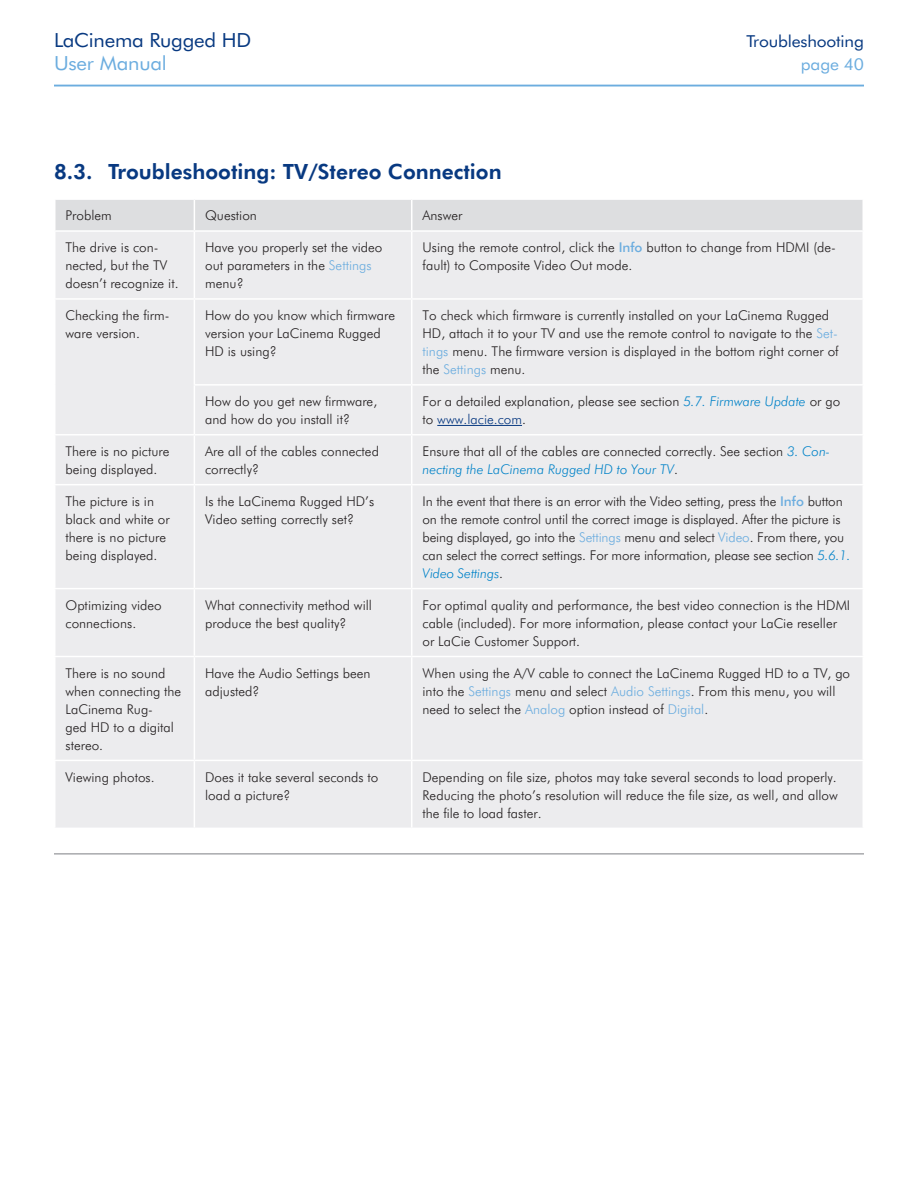
<style>
.page{position:relative;width:918px;height:1188px;background:#fff}
.page>*{position:absolute;margin:0;border:0;box-sizing:border-box;transform-origin:0 0}
._1_1_Heading{font:800 21px "Futura BT";color:#083981}
.t1{font:19.5px "Futura BT";letter-spacing:-.01em;color:#083981;scale:1.05 1}
.t2{font:19.5px "Futura BT";letter-spacing:-.01em;color:#6caddf;scale:1.05 1}
.t3{font:16.5px "Futura BT";letter-spacing:-.01em;color:#083981;scale:1.05 1}
.t4{font:16.5px "Futura BT";letter-spacing:-.01em;color:#6caddf;scale:1.05 1}
.t5{font:300 13.5px/18px "Futura BT";color:#231f20}
.s1{color:#6caddf}
.s2{font-weight:500;color:#6caddf}
.s3{font-style:italic;color:#0082c8}
.s4{color:#083981}
</style>
<div class="page">
<hr style="left:54px;top:85px;width:810px;height:1px;background:#6caddf">
<hr style="left:54px;top:853px;width:810px;height:2px;background:#a8a9ad">
<div style="left:56px;top:200px;width:806px;height:30px;background:#dddee0"></div>
<div style="left:56px;top:232px;width:806px;height:596px;background:#ececee"></div>
<hr style="left:194px;top:200px;width:1px;height:30px;background:#fff">
<hr style="left:411px;top:200px;width:1px;height:30px;background:#fff">
<hr style="left:54px;top:298px;width:140px;height:2px;background:#fff">
<hr style="left:194px;top:232px;width:1px;height:66px;background:#fff">
<hr style="left:194px;top:300px;width:1px;height:84px;background:#fff">
<hr style="left:194px;top:298px;width:218px;height:2px;background:#fff">
<hr style="left:411px;top:232px;width:1px;height:66px;background:#fff">
<hr style="left:411px;top:300px;width:1px;height:84px;background:#fff">
<hr style="left:412px;top:298px;width:452px;height:2px;background:#fff">
<hr style="left:194px;top:386px;width:1px;height:48px;background:#fff">
<hr style="left:194px;top:384px;width:218px;height:2px;background:#fff">
<hr style="left:411px;top:386px;width:1px;height:48px;background:#fff">
<hr style="left:412px;top:384px;width:452px;height:2px;background:#fff">
<hr style="left:54px;top:434px;width:140px;height:2px;background:#fff">
<hr style="left:194px;top:436px;width:1px;height:48px;background:#fff">
<hr style="left:194px;top:434px;width:218px;height:2px;background:#fff">
<hr style="left:411px;top:436px;width:1px;height:48px;background:#fff">
<hr style="left:412px;top:434px;width:452px;height:2px;background:#fff">
<hr style="left:54px;top:484px;width:140px;height:1px;background:#fff">
<hr style="left:194px;top:485px;width:1px;height:103px;background:#fff">
<hr style="left:194px;top:484px;width:218px;height:1px;background:#fff">
<hr style="left:411px;top:485px;width:1px;height:103px;background:#fff">
<hr style="left:412px;top:484px;width:452px;height:1px;background:#fff">
<hr style="left:54px;top:588px;width:140px;height:1px;background:#fff">
<hr style="left:194px;top:589px;width:1px;height:67px;background:#fff">
<hr style="left:194px;top:588px;width:218px;height:1px;background:#fff">
<hr style="left:411px;top:589px;width:1px;height:67px;background:#fff">
<hr style="left:412px;top:588px;width:452px;height:1px;background:#fff">
<hr style="left:54px;top:656px;width:140px;height:1px;background:#fff">
<hr style="left:194px;top:657px;width:1px;height:103px;background:#fff">
<hr style="left:194px;top:656px;width:218px;height:1px;background:#fff">
<hr style="left:411px;top:657px;width:1px;height:103px;background:#fff">
<hr style="left:412px;top:656px;width:452px;height:1px;background:#fff">
<hr style="left:54px;top:760px;width:140px;height:1px;background:#fff">
<hr style="left:194px;top:761px;width:1px;height:67px;background:#fff">
<hr style="left:194px;top:760px;width:218px;height:1px;background:#fff">
<hr style="left:411px;top:761px;width:1px;height:67px;background:#fff">
<hr style="left:412px;top:760px;width:452px;height:1px;background:#fff">
<hr style="left:437px;top:425px;width:85px;height:1px;background:#083981">
<h2 class="t1" style="left:54px;top:28px;width:189px">LaCinema Rugged HD</h2>
<p class="t3" style="left:746px;top:31px;width:114px">Troubleshooting</p>
<h2 class="t2" style="left:54px;top:52px;width:109px">User Manual</h2>
<p class="t4" style="left:801px;top:55px;width:62px">page 40</p>
<p class="_1_1_Heading" style="left:54px;top:159px;width:449px">8.3. Troubleshooting: TV/Stereo Connection</p>
<p class="t5" style="left:66px;top:206px;width:48px">Problem</p>
<p class="t5" style="left:205px;top:206px;width:53px">Question</p>
<p class="t5" style="left:423px;top:206px;width:41px">Answer</p>
<p class="t5" style="left:66px;top:238px;width:115px">The drive is con&shy;nected, but the TV doesn’t recognize it.</p>
<p class="t5" style="left:205px;top:238px;width:179px">Have you properly set the video out parameters in the <span class="s1">Settings </span>menu?</p>
<p class="t5" style="left:423px;top:238px;width:415px">Using the remote control, click the <span class="s2">Info</span> button to change from HDMI (de&shy;fault) to Composite Video Out mode.</p>
<p class="t5" style="left:66px;top:306px;width:106px">Checking the firm&shy;ware version.</p>
<p class="t5" style="left:205px;top:306px;width:191px">How do you know which firmware version your LaCinema Rugged<br>HD is using?</p>
<p class="t5" style="left:423px;top:306px;width:418px">To check which firmware is currently installed on your LaCinema Rugged HD, attach it to your TV and use the remote control to navigate to the <span class="s1">Set&shy;tings</span> menu. The firmware version is displayed in the bottom right corner of the <span class="s1">Settings</span> menu.</p>
<p class="t5" style="left:205px;top:392px;width:174px">How do you get new firmware, and how do you install it?</p>
<p class="t5" style="left:423px;top:392px;width:419px">For a detailed explanation, please see section <span class="s3">5.7. Firmware Update</span> or go to <span class="s4">www.lacie.com</span>.</p>
<p class="t5" style="left:66px;top:442px;width:105px">There is no picture being displayed.</p>
<p class="t5" style="left:205px;top:442px;width:175px">Are all of the cables connected correctly?</p>
<p class="t5" style="left:423px;top:442px;width:409px">Ensure that all of the cables are connected correctly. See section <span class="s3">3. Con&shy;necting the LaCinema Rugged HD to Your TV</span>.</p>
<p class="t5" style="left:66px;top:492px;width:106px">The picture is in black and white or there is no picture being displayed.</p>
<p class="t5" style="left:205px;top:492px;width:171px">Is the LaCinema Rugged HD’s<br>Video setting correctly set?</p>
<p class="t5" style="left:423px;top:492px;width:430px">In the event that there is an error with the Video setting, press the <span class="s2">Info</span> button on the remote control until the correct image is displayed. After the picture is being displayed, go into the <span class="s1">Settings</span> menu and select <span class="s1">Video</span>. From there, you can select the correct settings. For more information, please see section <span class="s3">5.6.1.<br>Video Settings</span>.</p>
<p class="t5" style="left:66px;top:596px;width:98px">Optimizing video connections.</p>
<p class="t5" style="left:205px;top:596px;width:168px">What connectivity method will produce the best quality?</p>
<p class="t5" style="left:423px;top:596px;width:429px">For optimal quality and performance, the best video connection is the HDMI cable (included). For more information, please contact your LaCie reseller or LaCie Customer Support.</p>
<p class="t5" style="left:66px;top:664px;width:117px">There is no sound when connecting the<br>LaCinema Rug-<br>ged HD to a digital stereo.</p>
<p class="t5" style="left:205px;top:664px;width:167px">Have the Audio Settings been adjusted?</p>
<p class="t5" style="left:423px;top:664px;width:429px">When using the A/V cable to connect the LaCinema Rugged HD to a TV, go into the <span class="s1">Settings</span> menu and select <span class="s1">Audio Settings</span>. From this menu, you will need to select the <span class="s1">Analog</span> option instead of <span class="s1">Digital</span>.</p>
<p class="t5" style="left:66px;top:768px;width:91px">Viewing photos.</p>
<p class="t5" style="left:205px;top:768px;width:175px">Does it take several seconds to load a picture?</p>
<p class="t5" style="left:423px;top:768px;width:417px;text-align:justify">Depending on file size, photos may take several seconds to load properly.<br>Reducing the photo’s resolution will reduce the file size, as well, and allow the file to load faster.</p>
</div>
